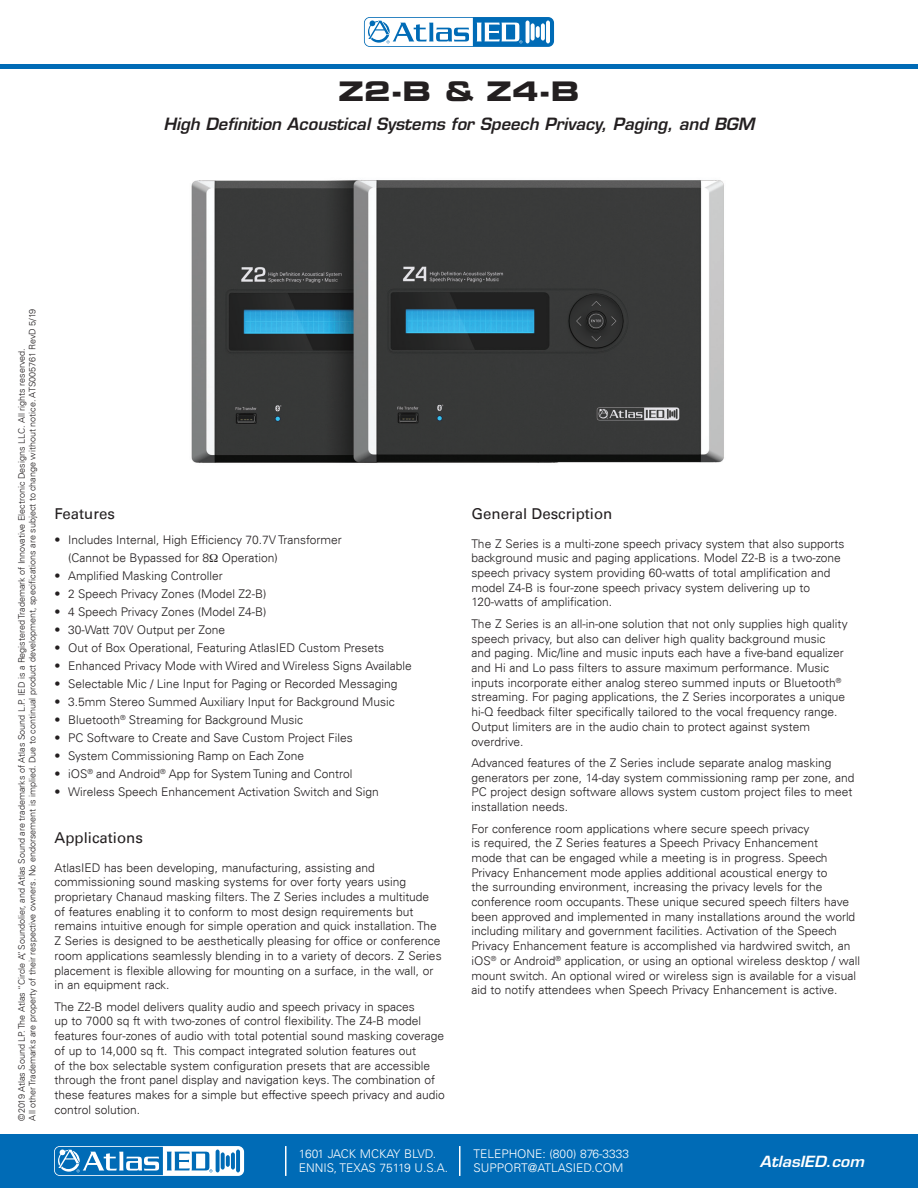
<style>
.page{position:relative;width:918px;height:1188px;background:#fff}
.page>*{position:absolute;margin:0;border:0;box-sizing:border-box;transform-origin:0 0}
.Headline{font:27px "Eurostile LT Std Bold Ex 2";color:#231f20}
.Sub-Headline{font:italic 600 16.5px "Eurostile LT Std";color:#231f20}
.SubHead{font:15px "Univers LT";color:#231f20}
.t1{font:italic 600 15px "Eurostile LT Std";color:#fff;scale:1.05 1}
.Body_Copy{font:300 12px/14.7px "Univers LT";color:#231f20}
.Bullet_List{font:300 12px/18px "Univers LT";color:#231f20}
.t2{font:300 12px/13.5px "Univers LT";color:#fff}
.t3{font:300 9px/10.8px "Univers LT";color:#231f20}
</style>
<div class="page">
<div style="left:0;top:1134px;width:918px;height:54px;background:#006bb6"></div>
<svg style="left:54px;top:1146px;width:190px;height:30px"></svg>
<hr style="left:285px;top:1146px;width:2px;height:30px;background:#fff">
<hr style="left:459px;top:1146px;width:1px;height:30px;background:#fff">
<hr style="left:0;top:64px;width:918px;height:4px;background:#006bb6">
<svg style="left:364px;top:17px;width:190px;height:30px"></svg>
<svg style="left:526px;top:21px;width:4px;height:22px"></svg>
<hr style="left:546px;top:21px;width:4px;height:22px;background:#fff;border-radius:2px">
<svg style="left:531px;top:23px;width:4px;height:18px"></svg>
<svg style="left:541px;top:23px;width:4px;height:18px"></svg>
<svg style="left:536px;top:26px;width:4px;height:12px"></svg>
<svg style="left:365px;top:18px;width:157px;height:28px"></svg>
<img style="left:191px;top:180px;width:533px;height:283px">
<p class="Headline" style="left:339px;top:73px;width:242px">Z2-B &amp; Z4-B</p>
<p class="Sub-Headline" style="left:163px;top:113px;width:593px">High Definition Acoustical Systems for Speech Privacy, Paging, and BGM</p>
<p class="t3" style="left:16px;top:1120px;width:813px;rotate:-90deg">©2019 Atlas Sound LP. The Atlas “Circle A”, Soundolier, and Atlas Sound are trademarks of Atlas Sound L.P. IED is a Registered Trademark of Innovative Electronic Designs LLC. All rights reserved.<br>All other Trademarks are property of their respective owners. No endorsement is implied. Due to continual product development, specifications are subject to change without notice. ATS005761 RevD 5/19</p>
<p class="SubHead" style="left:55px;top:505px;width:62px">Features</p>
<p class="Bullet_List" style="left:68px;top:531px;width:275px;text-indent:-14px">• Includes Internal, High Efficiency 70.7V Transformer (Cannot be Bypassed for 8 Operation)</p>
<p class="Bullet_List" style="left:55px;top:567px;width:170px">• Amplified Masking Controller</p>
<p class="Bullet_List" style="left:55px;top:585px;width:213px">• 2 Speech Privacy Zones (Model Z2-B)</p>
<p class="Bullet_List" style="left:55px;top:603px;width:213px">• 4 Speech Privacy Zones (Model Z4-B)</p>
<p class="Bullet_List" style="left:55px;top:621px;width:172px">• 30-Watt 70V Output per Zone</p>
<p class="Bullet_List" style="left:55px;top:639px;width:331px">• Out of Box Operational, Featuring AtlasIED Custom Presets</p>
<p class="Bullet_List" style="left:55px;top:657px;width:359px">• Enhanced Privacy Mode with Wired and Wireless Signs Available</p>
<p class="Bullet_List" style="left:55px;top:675px;width:345px">• Selectable Mic / Line Input for Paging or Recorded Messaging</p>
<p class="Bullet_List" style="left:55px;top:693px;width:342px">• 3.5mm Stereo Summed Auxiliary Input for Background Music</p>
<p class="Bullet_List" style="left:55px;top:711px;width:250px">• Bluetooth<sup>®</sup> Streaming for Background Music</p>
<p class="Bullet_List" style="left:55px;top:729px;width:300px">• PC Software to Create and Save Custom Project Files</p>
<p class="Bullet_List" style="left:55px;top:747px;width:251px">• System Commissioning Ramp on Each Zone</p>
<p class="Bullet_List" style="left:55px;top:765px;width:299px">• iOS<sup>®</sup> and Android<sup>®</sup> App for System Tuning and Control</p>
<p class="Bullet_List" style="left:55px;top:783px;width:326px">• Wireless Speech Enhancement Activation Switch and Sign</p>
<p class="SubHead" style="left:55px;top:829px;width:90px">Applications</p>
<p class="Body_Copy" style="left:55px;top:860px;width:389px">AtlasIED has been developing, manufacturing, assisting and commissioning sound masking systems for over forty years using proprietary Chanaud masking filters. The Z Series includes a multitude of features enabling it to conform to most design requirements but remains intuitive enough for simple operation and quick installation. The Z Series is designed to be aesthetically pleasing for office or conference room applications seamlessly blending in to a variety of decors. Z Series placement is flexible allowing for mounting on a surface, in the wall, or in an equipment rack.</p>
<p class="Body_Copy" style="left:55px;top:999px;width:392px">The Z2-B model delivers quality audio and speech privacy in spaces<br>up to 7000 sq ft with two-zones of control flexibility. The Z4-B model features four-zones of audio with total potential sound masking coverage of up to 14,000 sq ft. This compact integrated solution features out<br>of the box selectable system configuration presets that are accessible through the front panel display and navigation keys. The combination of these features makes for a simple but effective speech privacy and audio control solution.</p>
<p class="t2" style="left:299px;top:1147px;width:151px">1601 JACK MCKAY BLVD.<br>ENNIS, TEXAS 75119 U.S.A.</p>
<p class="SubHead" style="left:472px;top:505px;width:142px">General Description</p>
<p class="Body_Copy" style="left:472px;top:536px;width:374px">The Z Series is a multi-zone speech privacy system that also supports background music and paging applications. Model Z2-B is a two-zone speech privacy system providing 60-watts of total amplification and model Z4-B is four-zone speech privacy system delivering up to 120-watts of amplification.</p>
<p class="Body_Copy" style="left:472px;top:616px;width:378px">The Z Series is an all-in-one solution that not only supplies high quality speech privacy, but also can deliver high quality background music and paging. Mic/line and music inputs each have a five-band equalizer and Hi and Lo pass filters to assure maximum performance. Music inputs incorporate either analog stereo summed inputs or Bluetooth<sup>® </sup>streaming. For paging applications, the Z Series incorporates a unique hi-Q feedback filter specifically tailored to the vocal frequency range.<br>Output limiters are in the audio chain to protect against system overdrive.</p>
<p class="Body_Copy" style="left:472px;top:755px;width:384px">Advanced features of the Z Series include separate analog masking generators per zone, 14-day system commissioning ramp per zone, and PC project design software allows system custom project files to meet installation needs.</p>
<p class="Body_Copy" style="left:472px;top:821px;width:390px">For conference room applications where secure speech privacy<br>is required, the Z Series features a Speech Privacy Enhancement<br>mode that can be engaged while a meeting is in progress. Speech Privacy Enhancement mode applies additional acoustical energy to<br>the surrounding environment, increasing the privacy levels for the conference room occupants. These unique secured speech filters have been approved and implemented in many installations around the world including military and government facilities. Activation of the Speech Privacy Enhancement feature is accomplished via hardwired switch, an iOS<sup>®</sup> or Android<sup>®</sup> application, or using an optional wireless desktop / wall mount switch. An optional wired or wireless sign is available for a visual aid to notify attendees when Speech Privacy Enhancement is active.</p>
<p class="t2" style="left:473px;top:1147px;width:157px">TELEPHONE: (800) 876-3333<br>SUPPORT@ATLASIED.COM</p>
<p class="t1" style="left:760px;top:1152px;width:101px">AtlasIED.com</p>
</div>
